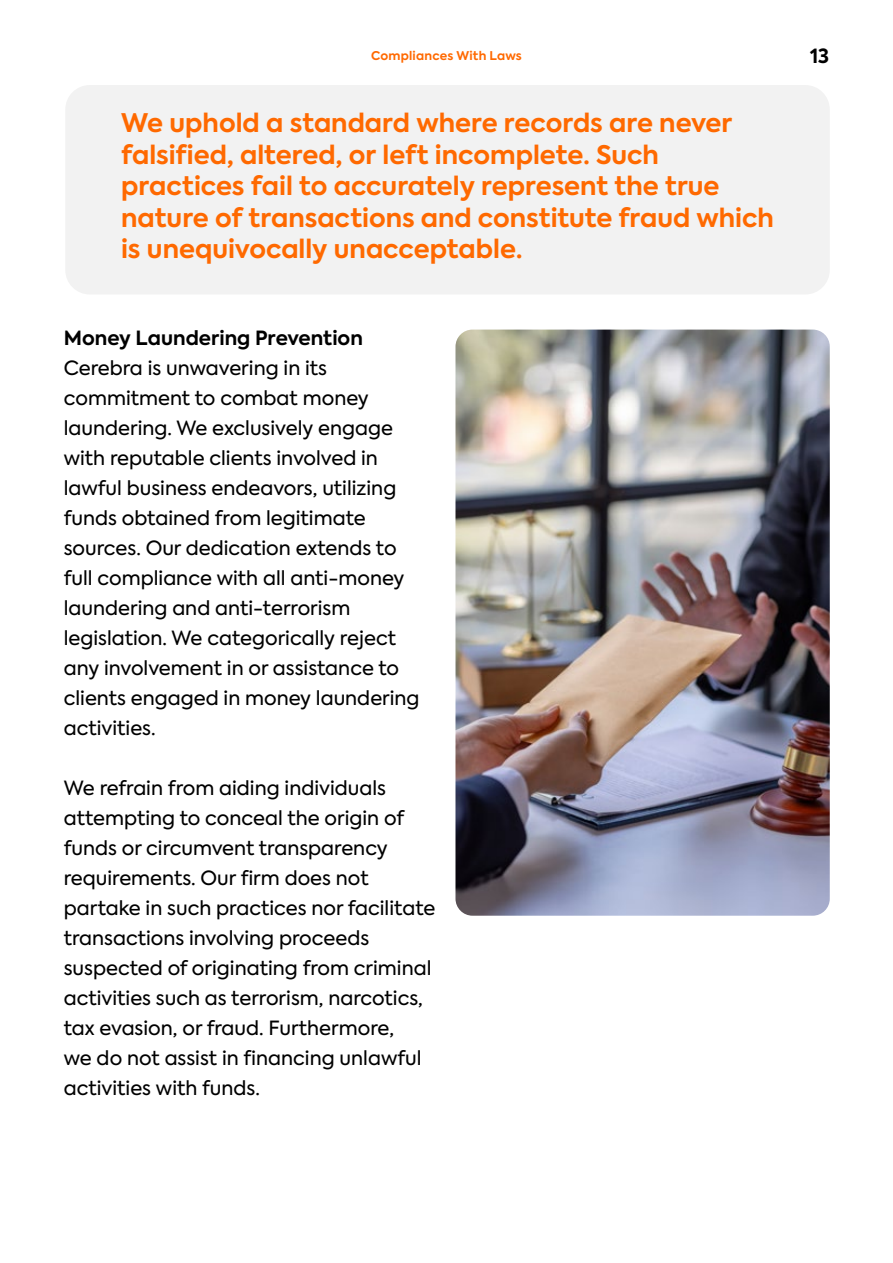
<style>
.page{position:relative;width:893px;height:1263px;background:#fff}
.page>*{position:absolute;margin:0;border:0;box-sizing:border-box;transform-origin:0 0}
.t1{font:700 25.5px/31.5px "Axiforma";color:#ff6900}
.t2{font:19.5px/30px "Axiforma";color:#000}
.t3{font:700 19.5px "Axiforma";color:#000}
.t4{font:700 12px "Axiforma";letter-spacing:.02em;color:#ff6900}
</style>
<div class="page">
<div style="left:65px;top:85px;width:765px;height:209px;background:#f2f2f2;border-radius:24px"></div>
<img style="left:455px;top:330px;width:375px;height:586px">
<p class="t4" style="left:371px;top:48px;width:152px">Compliances With Laws</p>
<h1 class="t1" style="left:121px;top:108px;width:654px">We uphold a standard where records are never falsified, altered, or left incomplete. Such practices fail to accurately represent the true nature of transactions and constitute fraud which is unequivocally unacceptable.</h1>
<p class="t3" style="left:64px;top:324px;width:301px">Money Laundering Prevention</p>
<p class="t2" style="left:64px;top:353px;width:357px">Cerebra is unwavering in its commitment to combat money laundering. We exclusively engage with reputable clients involved in lawful business endeavors, utilizing funds obtained from legitimate sources. Our dedication extends to full compliance with all anti-money laundering and anti-terrorism legislation. We categorically reject any involvement in or assistance to clients engaged in money laundering activities.</p>
<p class="t2" style="left:64px;top:773px;width:373px">We refrain from aiding individuals attempting to conceal the origin of funds or circumvent transparency requirements. Our firm does not partake in such practices nor facilitate transactions involving proceeds suspected of originating from criminal activities such as terrorism, narcotics, tax evasion, or fraud. Furthermore,<br>we do not assist in financing unlawful activities with funds.</p>
<p class="t3" style="left:810px;top:43px;width:21px">13</p>
</div>
